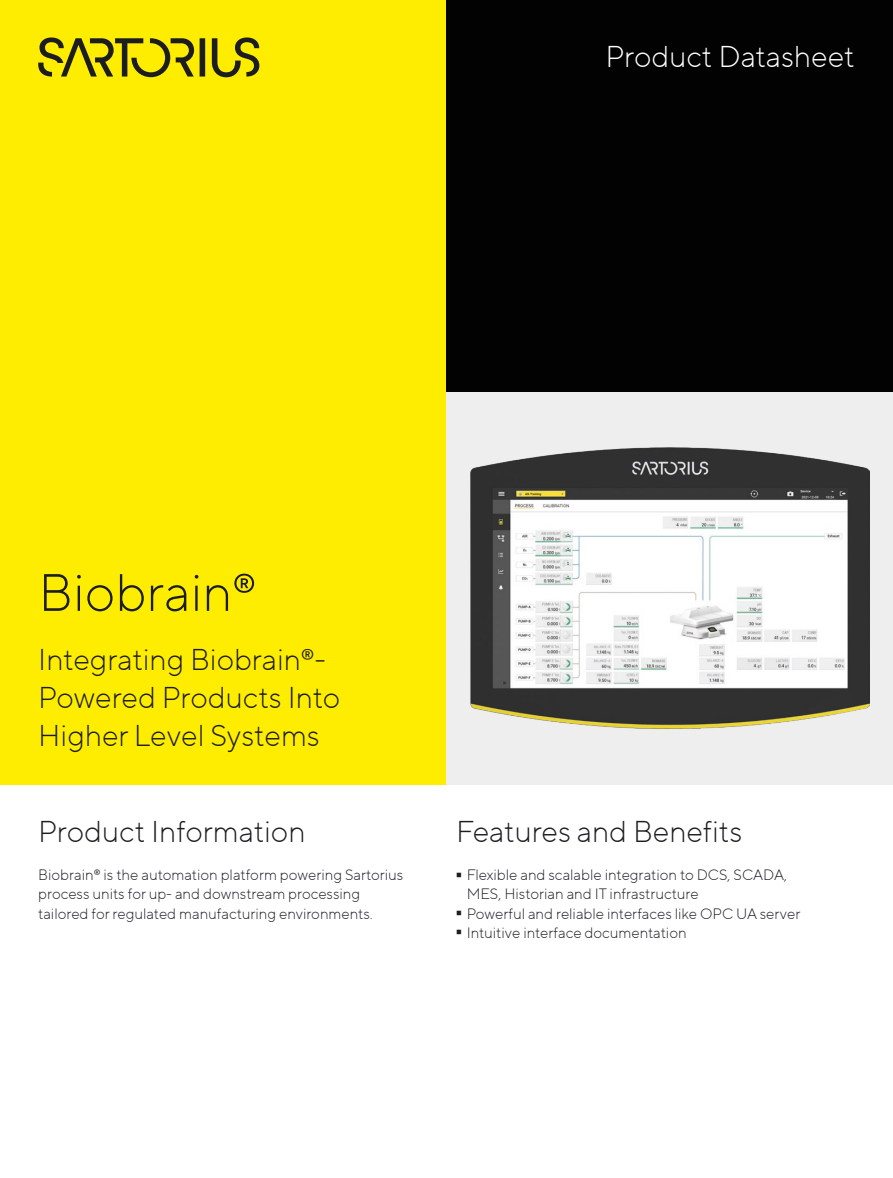
<style>
.page{position:relative;width:893px;height:1178px;background:#fff}
.page>*{position:absolute;margin:0;border:0;box-sizing:border-box;transform-origin:0 0}
.t1{font:300 95.25px "TT Norms Pro";color:#1c1d21;scale:.16 1}
.Head_01_black{font:300 52.5px "TT Norms Pro";color:#1c1d21}
.Head_03_black{font:300 30px "TT Norms Pro";color:#1c1d21}
.t2{font:300 30px "TT Norms Pro";color:#fff}
.Body_Light_black{font:300 15px/19.2px "TT Norms Pro";color:#1c1d21}
</style>
<div class="page">
<div style="left:0;top:0;width:446px;height:784px;background:#ffed00"></div>
<div style="left:446px;top:0;width:447px;height:392px;background:#020203"></div>
<svg style="left:200px;top:38px;width:5px;height:39px"></svg>
<svg style="left:212px;top:37px;width:47px;height:40px"></svg>
<svg style="left:38px;top:37px;width:156px;height:40px"></svg>
<div style="left:446px;top:392px;width:447px;height:392px;background:#eee"></div>
<img style="left:470px;top:448px;width:399px;height:281px">
<h3 class="t2" style="left:606px;top:35px;width:251px">Product Datasheet</h3>
<p class="Head_01_black" style="left:38px;top:555px;width:219px">Biobrain®</p>
<p class="Head_03_black" style="left:38px;top:638px;width:289px">Integrating Biobrain®-</p>
<p class="Head_03_black" style="left:38px;top:676px;width:304px">Powered Products Into</p>
<p class="Head_03_black" style="left:38px;top:714px;width:283px">Higher Level Systems</p>
<p class="Head_03_black" style="left:38px;top:810px;width:269px">Product Information</p>
<p class="Body_Light_black" style="left:38px;top:864px;width:367px">Biobrain® is the automation platform powering Sartorius process units for up- and downstream processing tailored for regulated manufacturing environments.</p>
<p class="Head_03_black" style="left:456px;top:810px;width:288px">Features and Benefits</p>
<p class="t1" style="left:456px;top:802px;width:38px">-</p>
<p class="Body_Light_black" style="left:467px;top:864px;width:322px">Flexible and scalable integration to DCS, SCADA,<br>MES, Historian and IT infrastructure</p>
<p class="t1" style="left:456px;top:840px;width:38px">-</p>
<p class="Body_Light_black" style="left:467px;top:903px;width:335px">Powerful and reliable interfaces like OPC UA server</p>
<p class="t1" style="left:456px;top:859px;width:38px">-</p>
<p class="Body_Light_black" style="left:467px;top:922px;width:221px">Intuitive interface documentation</p>
</div>
